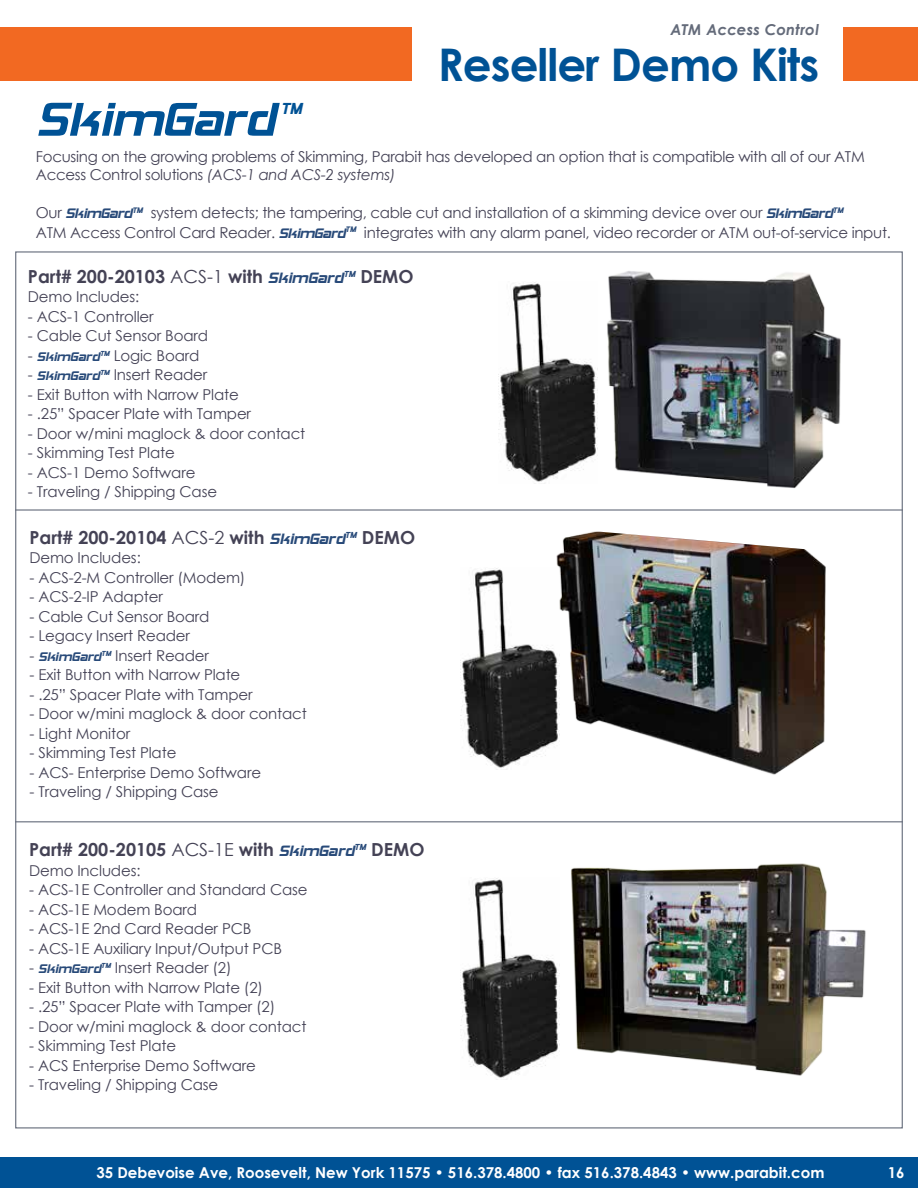
<style>
.page{position:relative;width:918px;height:1188px;background:#fff}
.page>*{position:absolute;margin:0;border:0;box-sizing:border-box;transform-origin:0 0}
.t1{font:57px "Hemi Head 426";color:#005295}
.t2{font:700 45px "Century Gothic";letter-spacing:-.02em;color:#005295}
.t3{font:19.2px "Hemi Head 426";color:#005295}
.t4{font:700 18px "Century Gothic";color:#444255}
.t5{font:15px/18px "Century Gothic";letter-spacing:-.01em;color:#444255}
.t6{font:700 15px "Century Gothic";color:#fff}
.t7{font:italic 700 15px "Century Gothic";letter-spacing:.005em;color:#646b7a}
.s1{font-style:italic}
.s2{font-family:"Hemi Head 426";font-size:16.5px;color:#284a79}
.s3{font-weight:400}
.s4{font-family:"Hemi Head 426";font-weight:400;color:#284a79}
.s5{font-family:"Hemi Head 426";color:#284a79}
</style>
<div class="page">
<div style="left:0;top:1157px;width:918px;height:31px;background:#005295"></div>
<div style="left:844px;top:27px;width:74px;height:54px;background:#f26922"></div>
<img style="left:607px;top:271px;width:234px;height:217px">
<img style="left:571px;top:863px;width:295px;height:213px">
<img style="left:460px;top:878px;width:100px;height:200px">
<img style="left:498px;top:282px;width:100px;height:200px">
<img style="left:460px;top:568px;width:95px;height:200px">
<img style="left:555px;top:552px;width:271px;height:223px">
<img style="left:562px;top:531px;width:247px;height:21px">
<hr style="left:15px;top:509px;width:888px;height:2px;background:#646b7a">
<hr style="left:15px;top:821px;width:888px;height:1px;background:#646b7a">
<div style="left:0;top:27px;width:412px;height:54px;background:#f26922"></div>
<p class="t7" style="left:671px;top:18px;width:150px">ATM Access Control</p>
<h1 class="t1" style="left:36px;top:96px;width:240px">SkimGard</h1>
<p class="t3" style="left:280px;top:100px;width:23px">TM</p>
<h2 class="t2" style="left:438px;top:31px;width:383px">Reseller Demo Kits</h2>
<p class="t5" style="left:36px;top:148px;width:830px">Focusing on the growing problems of Skimming, Parabit has developed an option that is compatible with all of our ATM<br>Access Control solutions <span class="s1">(ACS-1 and ACS-2 systems)</span></p>
<p class="t5" style="left:36px;top:203px;width:857px;line-height:19.8px">Our <span class="s2">SkimGard</span><sup>TM</sup> system detects; the tampering, cable cut and installation of a skimming device over our <span class="s2">SkimGard</span><sup>TM<br></sup>ATM Access Control Card Reader. <span class="s2">SkimGard</span><sup>TM</sup> integrates with any alarm panel, video recorder or ATM out-of-service input.</p>
<p class="t4" style="left:28px;top:263px;width:387px">Part# 200-20103 <span class="s3">ACS-1</span> with <span class="s4">SkimGard</span><sup>TM</sup> DEMO</p>
<p class="t5" style="left:28px;top:288px;width:113px">Demo Includes:</p>
<p class="t5" style="left:28px;top:307px;width:127px">- ACS-1 Controller</p>
<p class="t5" style="left:28px;top:327px;width:182px">- Cable Cut Sensor Board</p>
<p class="t5" style="left:28px;top:346px;width:173px">- <span class="s5">SkimGard</span><sup>TM</sup> Logic Board</p>
<p class="t5" style="left:28px;top:366px;width:181px">- <span class="s5">SkimGard</span><sup>TM</sup> Insert Reader</p>
<p class="t5" style="left:28px;top:385px;width:212px">- Exit Button with Narrow Plate</p>
<p class="t5" style="left:28px;top:405px;width:225px">- .25” Spacer Plate with Tamper</p>
<p class="t5" style="left:28px;top:424px;width:279px">- Door w/mini maglock &amp; door contact</p>
<p class="t5" style="left:28px;top:444px;width:148px">- Skimming Test Plate</p>
<p class="t5" style="left:28px;top:463px;width:169px">- ACS-1 Demo Software</p>
<p class="t5" style="left:28px;top:483px;width:191px">- Traveling / Shipping Case</p>
<p class="t4" style="left:29px;top:523px;width:387px">Part# 200-20104 <span class="s3">ACS-2</span> with <span class="s4">SkimGard</span><sup>TM</sup> DEMO</p>
<p class="t5" style="left:29px;top:549px;width:113px">Demo Includes:</p>
<p class="t5" style="left:29px;top:568px;width:218px">- ACS-2-M Controller (Modem)</p>
<p class="t5" style="left:29px;top:588px;width:135px">- ACS-2-IP Adapter</p>
<p class="t5" style="left:29px;top:607px;width:182px">- Cable Cut Sensor Board</p>
<p class="t5" style="left:29px;top:627px;width:162px">- Legacy Insert Reader</p>
<p class="t5" style="left:29px;top:646px;width:181px">- <span class="s5">SkimGard</span><sup>TM</sup> Insert Reader</p>
<p class="t5" style="left:29px;top:666px;width:212px">- Exit Button with Narrow Plate</p>
<p class="t5" style="left:29px;top:685px;width:225px">- .25” Spacer Plate with Tamper</p>
<p class="t5" style="left:29px;top:705px;width:279px">- Door w/mini maglock &amp; door contact</p>
<p class="t5" style="left:29px;top:724px;width:102px">- Light Monitor</p>
<p class="t5" style="left:29px;top:744px;width:148px">- Skimming Test Plate</p>
<p class="t5" style="left:29px;top:763px;width:233px">- ACS- Enterprise Demo Software</p>
<p class="t5" style="left:29px;top:783px;width:191px">- Traveling / Shipping Case</p>
<p class="t4" style="left:29px;top:836px;width:397px">Part# 200-20105 <span class="s3">ACS-1E</span> with <span class="s4">SkimGard</span><sup>TM</sup> DEMO</p>
<p class="t5" style="left:29px;top:861px;width:113px">Demo Includes:</p>
<p class="t5" style="left:29px;top:881px;width:280px">- ACS-1E Controller and Standard Case</p>
<p class="t5" style="left:29px;top:900px;width:170px">- ACS-1E Modem Board</p>
<p class="t5" style="left:29px;top:920px;width:224px">- ACS-1E 2nd Card Reader PCB</p>
<p class="t5" style="left:29px;top:939px;width:254px">- ACS-1E Auxiliary Input/Output PCB</p>
<p class="t5" style="left:29px;top:959px;width:204px">- <span class="s5">SkimGard</span><sup>TM</sup> Insert Reader (2)</p>
<p class="t5" style="left:29px;top:978px;width:235px">- Exit Button with Narrow Plate (2)</p>
<p class="t5" style="left:29px;top:998px;width:248px">- .25” Spacer Plate with Tamper (2)</p>
<p class="t5" style="left:29px;top:1017px;width:279px">- Door w/mini maglock &amp; door contact</p>
<p class="t5" style="left:29px;top:1037px;width:148px">- Skimming Test Plate</p>
<p class="t5" style="left:29px;top:1056px;width:228px">- ACS Enterprise Demo Software</p>
<p class="t5" style="left:29px;top:1076px;width:191px">- Traveling / Shipping Case</p>
<p class="t6" style="left:96px;top:1161px;width:730px">35 Debevoise Ave, Roosevelt, New York 11575 • 516.378.4800 • fax 516.378.4843 • www.parabit.com</p>
<p class="t6" style="left:888px;top:1161px;width:18px">16</p>
</div>
